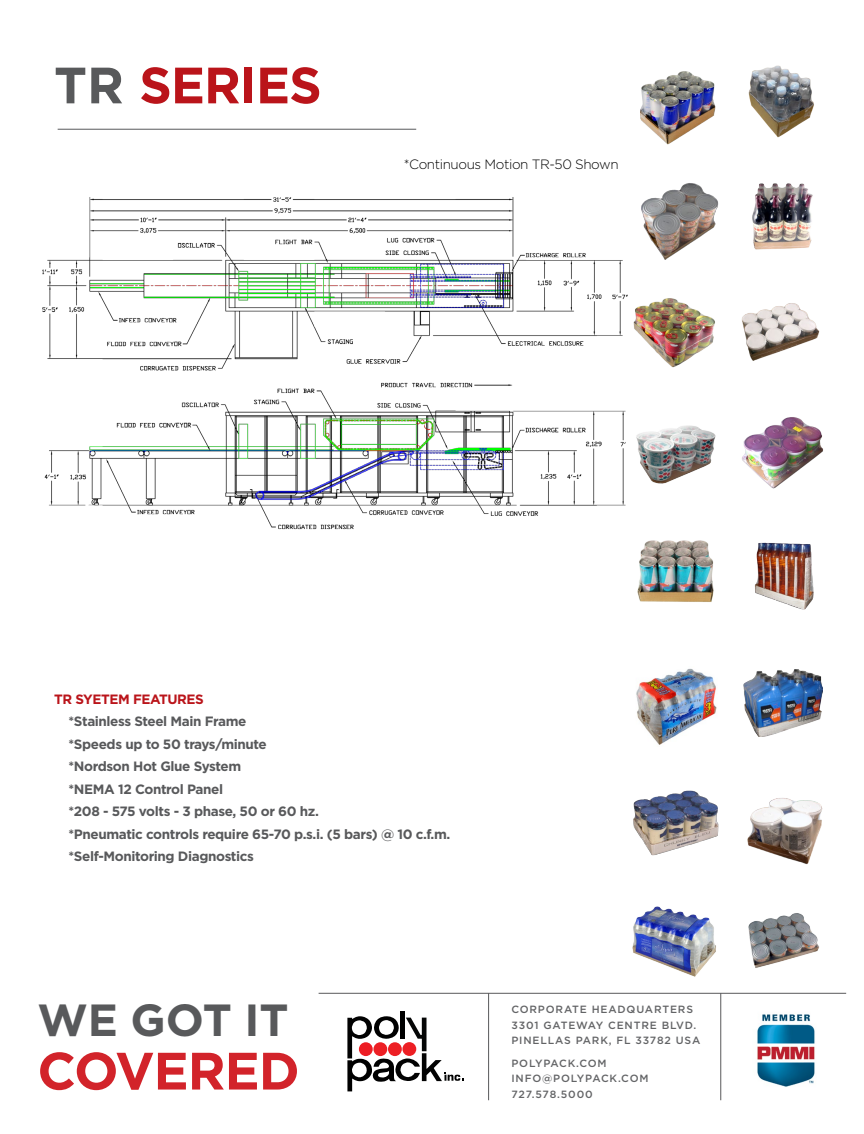
<style>
.page{position:relative;width:864px;height:1134px;background:#fff}
.page>*{position:absolute;margin:0;border:0;box-sizing:border-box;transform-origin:0 0}
.t1{font:700 52.5px "Gotham";letter-spacing:-.02em;color:#d2232a}
.t2{font:700 51px "Gotham";letter-spacing:-.02em;color:#ba141a}
.t3{font:700 45px "Gotham";color:#58595b}
.t4{font:700 13.5px/22.5px "Gotham";letter-spacing:-.03em;color:#58595b}
.t5{font:300 13.5px "Gotham";letter-spacing:-.03em;color:#000}
.t6{font:500 10.5px/15.8px "Gotham";letter-spacing:.08em;color:#636466}
.s1{color:#58595b}
.s2{color:#ba141a}
</style>
<div class="page">
<div style="left:400px;top:1011px;width:5px;height:28px;background:#000"></div>
<svg style="left:347px;top:1016px;width:117px;height:75px"></svg>
<hr style="left:58px;top:129px;width:358px;height:1px;background:#58595b">
<hr style="left:319px;top:993px;width:527px;height:1px;background:#58595b">
<hr style="left:488px;top:993px;width:1px;height:107px;background:#58595b">
<img style="left:42px;top:197px;width:586px;height:333px">
<hr style="left:720px;top:993px;width:1px;height:107px;background:#58595b">
<img style="left:757px;top:1014px;width:58px;height:73px">
<img style="left:748px;top:65px;width:66px;height:73px">
<img style="left:755px;top:542px;width:59px;height:68px">
<img style="left:741px;top:303px;width:79px;height:58px">
<img style="left:747px;top:798px;width:76px;height:67px">
<img style="left:748px;top:913px;width:71px;height:55px">
<img style="left:752px;top:183px;width:61px;height:67px">
<img style="left:744px;top:669px;width:78px;height:67px">
<img style="left:742px;top:417px;width:81px;height:72px">
<img style="left:640px;top:71px;width:76px;height:74px">
<img style="left:641px;top:183px;width:78px;height:77px">
<img style="left:633px;top:298px;width:82px;height:70px">
<img style="left:636px;top:425px;width:80px;height:59px">
<img style="left:637px;top:540px;width:77px;height:62px">
<img style="left:633px;top:790px;width:86px;height:66px">
<img style="left:636px;top:668px;width:81px;height:77px">
<img style="left:632px;top:906px;width:84px;height:71px">
<p class="t2" style="left:54px;top:51px;width:269px"><span class="s1">TR</span> SERIES</p>
<p class="t5" style="left:404px;top:156px;width:216px">*Continuous Motion TR-50 Shown</p>
<p class="t4" style="left:69px;top:688px;width:383px;text-indent:-15px"><span class="s2">TR SYETEM FEATURES<br></span>*Stainless Steel Main Frame<br>*Speeds up to 50 trays/minute<br>*Nordson Hot Glue System<br>*NEMA 12 Control Panel<br>*208 - 575 volts - 3 phase, 50 or 60 hz.<br>*Pneumatic controls require 65-70 p.s.i. (5 bars) @ 10 c.f.m. *Self-Monitoring Diagnostics</p>
<p class="t3" style="left:37px;top:990px;width:253px">WE GOT IT</p>
<p class="t1" style="left:37px;top:1036px;width:264px">COVERED</p>
<p class="t6" style="left:511px;top:1001px;width:143px">CORPORATE HEADQUARTER</p>
<p class="t6" style="left:686px;top:1001px;width:8px">S</p>
<p class="t6" style="left:511px;top:1017px;width:50px">3301 GATE</p>
<p class="t6" style="left:576px;top:1017px;width:66px">WAY CE NTRE</p>
<p class="t6" style="left:662px;top:1017px;width:36px">BLVD.</p>
<p class="t6" style="left:511px;top:1033px;width:73px">PINELLAS PAR</p>
<p class="t6" style="left:600px;top:1033px;width:101px">K, FL 33782 USA</p>
<p class="t6" style="left:511px;top:1055px;width:41px">PO LYPAC</p>
<p class="t6" style="left:511px;top:1055px;width:97px;text-indent:56px">K.CO M<br>INFO@POLYPAC</p>
<p class="t6" style="left:610px;top:1071px;width:40px">K.CO M</p>
<p class="t6" style="left:511px;top:1086px;width:83px">727.578.5000</p>
</div>
